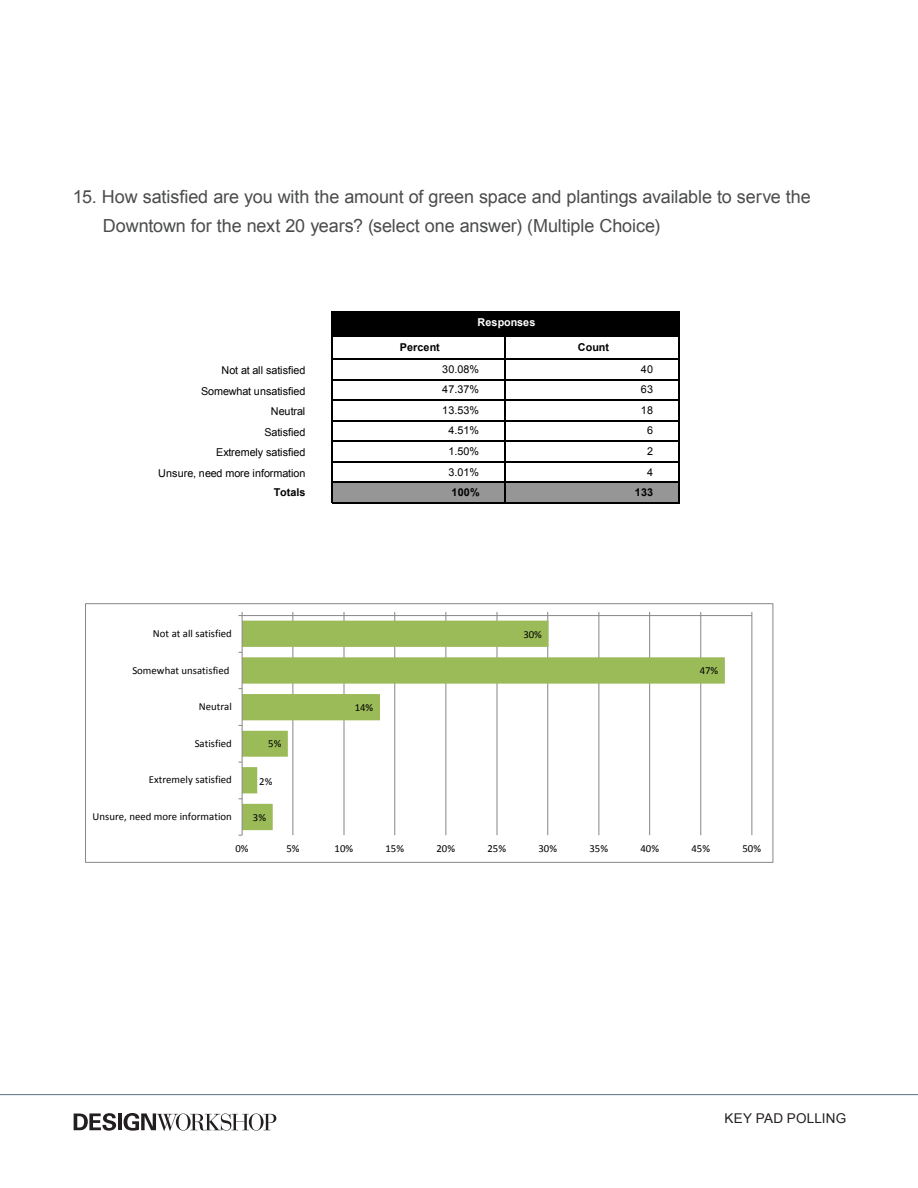
<style>
.page{position:relative;width:918px;height:1188px;background:#fff}
.page>*{position:absolute;margin:0;border:0;box-sizing:border-box;transform-origin:0 0}
.Subheads_2{font:18px "Arial";letter-spacing:-.005em;color:#4b4c4d}
.t1{font:13.5px "Arial";letter-spacing:.01em;color:#231f20}
.t2{font:10.8px "Calibri";color:#000}
.t3{font:10.8px "Arial";color:#000}
.t4{font:700 10.8px "Arial";letter-spacing:.01em;color:#000}
.t5{font:700 10.8px "Arial";letter-spacing:.01em;color:#fff}
</style>
<div class="page">
<svg style="left:74px;top:1113px;width:42px;height:18px"></svg>
<hr style="left:118px;top:1113px;width:4px;height:17px;background:#231f20">
<svg style="left:124px;top:1113px;width:152px;height:18px"></svg>
<hr style="left:0;top:1094px;width:918px;height:1px;background:#577482">
<div style="left:331px;top:312px;width:349px;height:24px;background:#000"></div>
<div style="left:331px;top:482px;width:349px;height:21px;background:#969696"></div>
<hr style="left:331px;top:312px;width:1px;height:191px;background:#000">
<hr style="left:679px;top:313px;width:1px;height:190px;background:#000">
<hr style="left:505px;top:336px;width:1px;height:167px;background:#000">
<hr style="left:332px;top:359px;width:348px;height:1px;background:#000">
<hr style="left:332px;top:379px;width:348px;height:1px;background:#000">
<hr style="left:332px;top:400px;width:348px;height:1px;background:#000">
<hr style="left:332px;top:420px;width:348px;height:1px;background:#000">
<hr style="left:332px;top:441px;width:348px;height:1px;background:#000">
<hr style="left:332px;top:461px;width:348px;height:1px;background:#000">
<hr style="left:332px;top:482px;width:348px;height:1px;background:#000">
<hr style="left:332px;top:502px;width:348px;height:1px;background:#000">
<hr style="left:293px;top:616px;width:1px;height:219px;background:#868686">
<hr style="left:344px;top:616px;width:1px;height:219px;background:#868686">
<hr style="left:394px;top:616px;width:1px;height:219px;background:#868686">
<hr style="left:446px;top:616px;width:1px;height:219px;background:#868686">
<hr style="left:497px;top:616px;width:1px;height:219px;background:#868686">
<hr style="left:547px;top:616px;width:1px;height:219px;background:#868686">
<hr style="left:599px;top:616px;width:1px;height:219px;background:#868686">
<hr style="left:649px;top:616px;width:1px;height:219px;background:#868686">
<hr style="left:700px;top:616px;width:1px;height:219px;background:#868686">
<hr style="left:752px;top:616px;width:1px;height:219px;background:#868686">
<svg style="left:243px;top:621px;width:482px;height:209px"></svg>
<hr style="left:242px;top:615px;width:510px;height:1px;background:#868686">
<hr style="left:242px;top:616px;width:1px;height:219px;background:#868686">
<div style="left:85px;top:603px;width:688px;height:260px;border:1px solid #868686"></div>
<p class="Subheads_2" style="left:73px;top:185px;width:739px">15. How satisfied are you with the amount of green space and plantings available to serve the</p>
<p class="Subheads_2" style="left:103px;top:214px;width:559px">Downtown for the next 20 years? (select one answer) (Multiple Choice)</p>
<p class="t5" style="left:478px;top:315px;width:59px">Responses</p>
<p class="t4" style="left:400px;top:340px;width:41px">Percent</p>
<p class="t4" style="left:578px;top:340px;width:32px">Count</p>
<p class="t3" style="left:222px;top:363px;width:85px">Not at all satisfied</p>
<p class="t3" style="left:442px;top:362px;width:38px">30.08%</p>
<p class="t3" style="left:641px;top:362px;width:14px">40</p>
<p class="t3" style="left:201px;top:384px;width:106px">Somewhat unsatisfied</p>
<p class="t3" style="left:442px;top:383px;width:38px">47.37%</p>
<p class="t3" style="left:641px;top:383px;width:14px">63</p>
<p class="t3" style="left:271px;top:404px;width:36px">Neutral</p>
<p class="t3" style="left:442px;top:403px;width:38px">13.53%</p>
<p class="t3" style="left:641px;top:403px;width:14px">18</p>
<p class="t3" style="left:264px;top:425px;width:42px">Satisfied</p>
<p class="t3" style="left:448px;top:424px;width:32px">4.51%</p>
<p class="t3" style="left:647px;top:424px;width:8px">6</p>
<p class="t3" style="left:216px;top:445px;width:91px">Extremely satisfied</p>
<p class="t3" style="left:448px;top:444px;width:32px">1.50%</p>
<p class="t3" style="left:647px;top:444px;width:8px">2</p>
<p class="t3" style="left:158px;top:466px;width:149px">Unsure, need more information</p>
<p class="t3" style="left:448px;top:465px;width:32px">3.01%</p>
<p class="t3" style="left:647px;top:465px;width:8px">4</p>
<p class="t4" style="left:274px;top:485px;width:33px">Totals</p>
<p class="t4" style="left:452px;top:485px;width:29px">100%</p>
<p class="t4" style="left:635px;top:485px;width:20px">133</p>
<p class="t2" style="left:153px;top:627px;width:80px">Not at all satisfied</p>
<p class="t2" style="left:132px;top:663px;width:99px">Somewhat unsatisfied</p>
<p class="t2" style="left:199px;top:700px;width:35px">Neutral</p>
<p class="t2" style="left:195px;top:736px;width:39px">Satisfied</p>
<p class="t2" style="left:149px;top:773px;width:85px">Extremely satisfied</p>
<p class="t2" style="left:93px;top:810px;width:141px">Unsure, need more information</p>
<p class="t2" style="left:268px;top:737px;width:15px">5%</p>
<p class="t2" style="left:259px;top:775px;width:15px">2%</p>
<p class="t2" style="left:253px;top:810px;width:15px">3%</p>
<p class="t2" style="left:355px;top:700px;width:20px">14%</p>
<p class="t2" style="left:523px;top:627px;width:20px">30%</p>
<p class="t2" style="left:700px;top:664px;width:20px">47%</p>
<p class="t2" style="left:235px;top:842px;width:15px">0%</p>
<p class="t2" style="left:286px;top:842px;width:15px">5%</p>
<p class="t2" style="left:335px;top:842px;width:20px">10%</p>
<p class="t2" style="left:386px;top:842px;width:20px">15%</p>
<p class="t2" style="left:437px;top:842px;width:20px">20%</p>
<p class="t2" style="left:488px;top:842px;width:20px">25%</p>
<p class="t2" style="left:538px;top:842px;width:20px">30%</p>
<p class="t2" style="left:589px;top:842px;width:20px">35%</p>
<p class="t2" style="left:640px;top:842px;width:20px">40%</p>
<p class="t2" style="left:691px;top:842px;width:20px">45%</p>
<p class="t2" style="left:742px;top:842px;width:20px">50%</p>
<p class="t1" style="left:724px;top:1109px;width:123px">KEY PAD POLLING</p>
</div>
